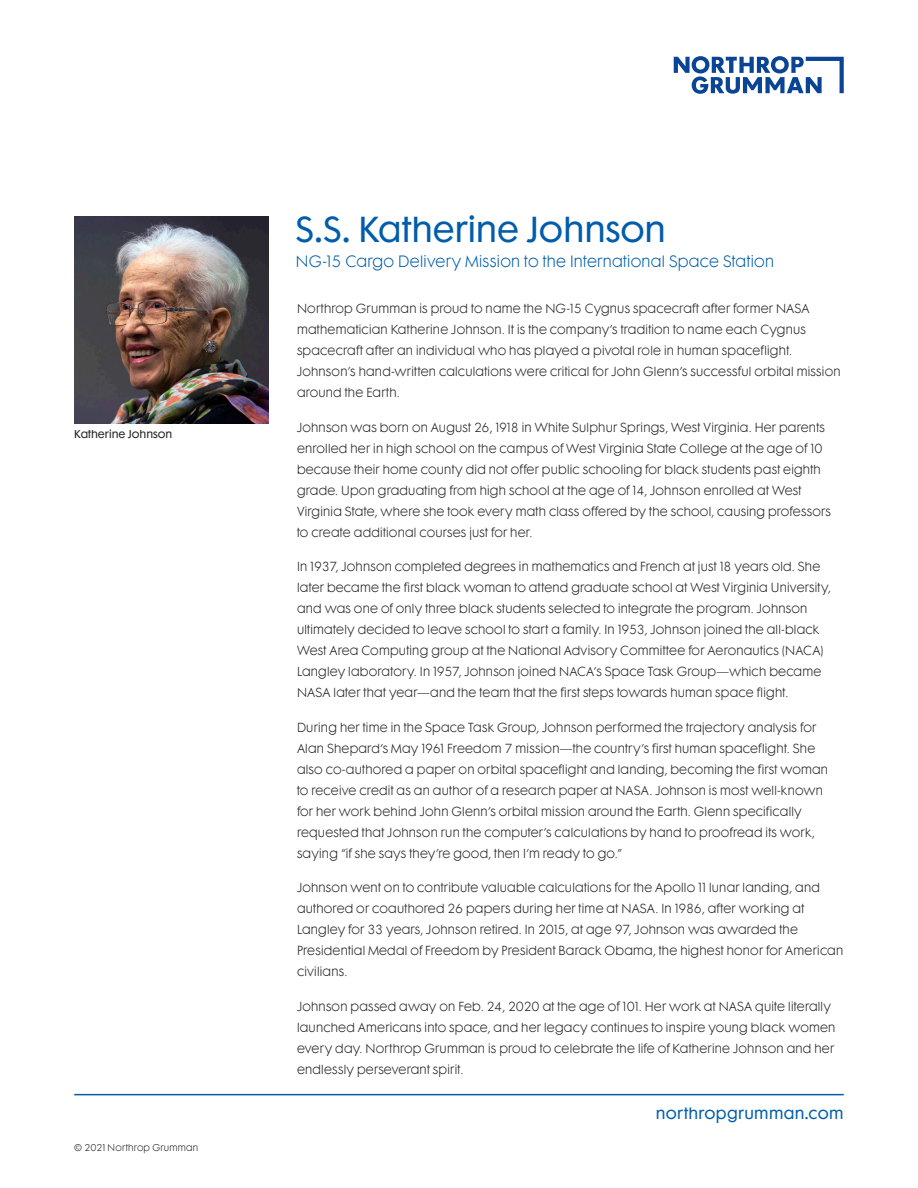
<style>
.page{position:relative;width:918px;height:1188px;background:#fff}
.page>*{position:absolute;margin:0;border:0;box-sizing:border-box;transform-origin:0 0}
.Pg_1_TITLE{font:33px "Futura Maxi Std";color:#015dab}
.Pg_1_TITLE-2{font:300 15px "Futura Maxi Std";letter-spacing:.02em;color:#015dab}
.t1{font:15px "Futura Maxi Std";letter-spacing:.02em;color:#015dab}
.Pg_1_BODY{font:300 12px/21px "Futura Maxi Std";letter-spacing:.02em;color:#231f20}
.t2{font:10.5px "Futura Maxi Std";color:#231f20}
.t3{font:300 9px "Futura Maxi Std";letter-spacing:.025em;color:#231f20}
</style>
<div class="page">
<hr style="left:74px;top:1094px;width:770px;height:1px;background:#015dab">
<svg style="left:674px;top:56px;width:170px;height:38px"></svg>
<img style="left:74px;top:216px;width:195px;height:207px">
<p class="t2" style="left:74px;top:427px;width:100px">Katherine Johnson</p>
<p class="t3" style="left:74px;top:1142px;width:126px">© 2021 Northrop Grumman</p>
<p class="Pg_1_TITLE" style="left:296px;top:208px;width:371px">S.S. Katherine Johnson</p>
<p class="Pg_1_TITLE-2" style="left:296px;top:252px;width:480px">NG-15 Cargo Delivery Mission to the International Space Station</p>
<p class="Pg_1_BODY" style="left:297px;top:298px;width:545px">Northrop Grumman is proud to name the NG-15 Cygnus spacecraft after former NASA mathematician Katherine Johnson. It is the company’s tradition to name each Cygnus spacecraft after an individual who has played a pivotal role in human spaceflight.<br>Johnson’s hand-written calculations were critical for John Glenn’s successful orbital mission around the Earth.</p>
<p class="Pg_1_BODY" style="left:297px;top:417px;width:536px">Johnson was born on August 26, 1918 in White Sulphur Springs, West Virginia. Her parents enrolled her in high school on the campus of West Virginia State College at the age of 10 because their home county did not offer public schooling for black students past eighth grade. Upon graduating from high school at the age of 14, Johnson enrolled at West Virginia State, where she took every math class offered by the school, causing professors to create additional courses just for her.</p>
<p class="Pg_1_BODY" style="left:297px;top:556px;width:535px">In 1937, Johnson completed degrees in mathematics and French at just 18 years old. She later became the first black woman to attend graduate school at West Virginia University, and was one of only three black students selected to integrate the program. Johnson ultimately decided to leave school to start a family. In 1953, Johnson joined the all-black West Area Computing group at the National Advisory Committee for Aeronautics (NACA)<br>Langley laboratory. In 1957, Johnson joined NACA’s Space Task Group—which became NASA later that year—and the team that the first steps towards human space flight.</p>
<p class="Pg_1_BODY" style="left:297px;top:717px;width:533px">During her time in the Space Task Group, Johnson performed the trajectory analysis for Alan Shepard’s May 1961 Freedom 7 mission—the country’s first human spaceflight. She also co-authored a paper on orbital spaceflight and landing, becoming the first woman to receive credit as an author of a research paper at NASA. Johnson is most well-known for her work behind John Glenn’s orbital mission around the Earth. Glenn specifically requested that Johnson run the computer’s calculations by hand to proofread its work, saying “if she says they’re good, then I’m ready to go.”</p>
<p class="Pg_1_BODY" style="left:297px;top:877px;width:548px">Johnson went on to contribute valuable calculations for the Apollo 11 lunar landing, and authored or coauthored 26 papers during her time at NASA. In 1986, after working at Langley for 33 years, Johnson retired. In 2015, at age 97, Johnson was awarded the Presidential Medal of Freedom by President Barack Obama, the highest honor for American civilians.</p>
<p class="Pg_1_BODY" style="left:297px;top:996px;width:540px">Johnson passed away on Feb. 24, 2020 at the age of 101. Her work at NASA quite literally launched Americans into space, and her legacy continues to inspire young black women every day. Northrop Grumman is proud to celebrate the life of Katherine Johnson and her endlessly perseverant spirit.</p>
<p class="t1" style="left:656px;top:1103px;width:189px">northropgrumman.com</p>
</div>
